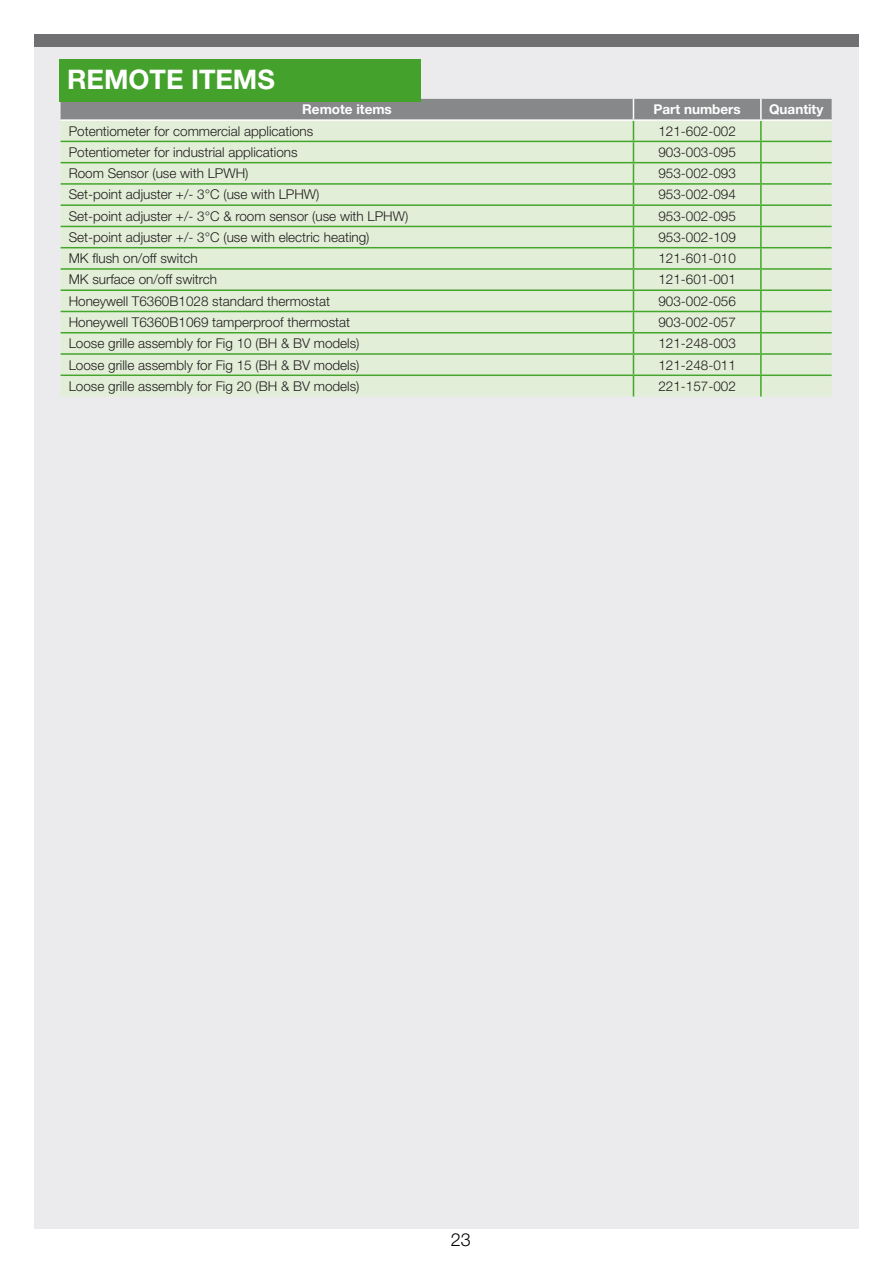
<style>
.page{position:relative;width:893px;height:1263px;background:#fff}
.page>*{position:absolute;margin:0;border:0;box-sizing:border-box;transform-origin:0 0}
.t1{font:700 27px "Helvetica Neue LT Std";color:#fff}
.t2{font:300 18px "Helvetica Neue LT Std";color:#000}
.t3{font:300 13.5px "Helvetica Neue LT Std";color:#211d1e}
.t4{font:700 13.5px "Helvetica Neue LT Std";color:#fff}
</style>
<div class="page">
<div style="left:34px;top:34px;width:825px;height:1195px;background:#ebebed"></div>
<div style="left:34px;top:34px;width:825px;height:13px;background:#707072"></div>
<svg style="left:61px;top:99px;width:771px;height:297px;background:#d2e2c8"></svg>
<hr style="left:761px;top:374px;width:71px;height:2px;background:#44a62c">
<hr style="left:760px;top:376px;width:2px;height:20px;background:#44a62c">
<div style="left:60px;top:60px;width:361px;height:42px;background:#44a12b"></div>
<h1 class="t1" style="left:67px;top:63px;width:209px">REMOTE ITEMS</h1>
<p class="t4" style="left:302px;top:101px;width:91px">Remote items</p>
<p class="t4" style="left:654px;top:101px;width:89px">Part numbers</p>
<p class="t4" style="left:769px;top:101px;width:56px">Quantity</p>
<p class="t3" style="left:69px;top:123px;width:246px">Potentiometer for commercial applications</p>
<p class="t3" style="left:658px;top:123px;width:79px">121-602-002</p>
<p class="t3" style="left:69px;top:144px;width:231px">Potentiometer for industrial applications</p>
<p class="t3" style="left:658px;top:144px;width:79px">903-003-095</p>
<p class="t3" style="left:69px;top:165px;width:181px">Room Sensor (use with LPWH)</p>
<p class="t3" style="left:658px;top:165px;width:79px">953-002-093</p>
<p class="t3" style="left:69px;top:186px;width:252px">Set-point adjuster +/- 3°C (use with LPHW)</p>
<p class="t3" style="left:658px;top:186px;width:79px">953-002-094</p>
<p class="t3" style="left:69px;top:208px;width:341px">Set-point adjuster +/- 3°C &amp; room sensor (use with LPHW)</p>
<p class="t3" style="left:658px;top:208px;width:79px">953-002-095</p>
<p class="t3" style="left:69px;top:229px;width:302px">Set-point adjuster +/- 3°C (use with electric heating)</p>
<p class="t3" style="left:658px;top:229px;width:79px">953-002-109</p>
<p class="t3" style="left:69px;top:250px;width:130px">MK flush on/off switch</p>
<p class="t3" style="left:658px;top:250px;width:79px">121-601-010</p>
<p class="t3" style="left:69px;top:271px;width:150px">MK surface on/off switrch</p>
<p class="t3" style="left:658px;top:271px;width:79px">121-601-001</p>
<p class="t3" style="left:69px;top:293px;width:263px">Honeywell T6360B1028 standard thermostat</p>
<p class="t3" style="left:658px;top:293px;width:79px">903-002-056</p>
<p class="t3" style="left:69px;top:314px;width:283px">Honeywell T6360B1069 tamperproof thermostat</p>
<p class="t3" style="left:658px;top:314px;width:79px">903-002-057</p>
<p class="t3" style="left:69px;top:335px;width:292px">Loose grille assembly for Fig 10 (BH &amp; BV models)</p>
<p class="t3" style="left:658px;top:335px;width:79px">121-248-003</p>
<p class="t3" style="left:69px;top:356px;width:292px">Loose grille assembly for Fig 15 (BH &amp; BV models)</p>
<p class="t3" style="left:658px;top:356px;width:79px">121-248-011</p>
<p class="t3" style="left:69px;top:378px;width:292px">Loose grille assembly for Fig 20 (BH &amp; BV models)</p>
<p class="t3" style="left:658px;top:378px;width:79px">221-157-002</p>
<h2 class="t2" style="left:451px;top:1229px;width:22px">23</h2>
</div>
